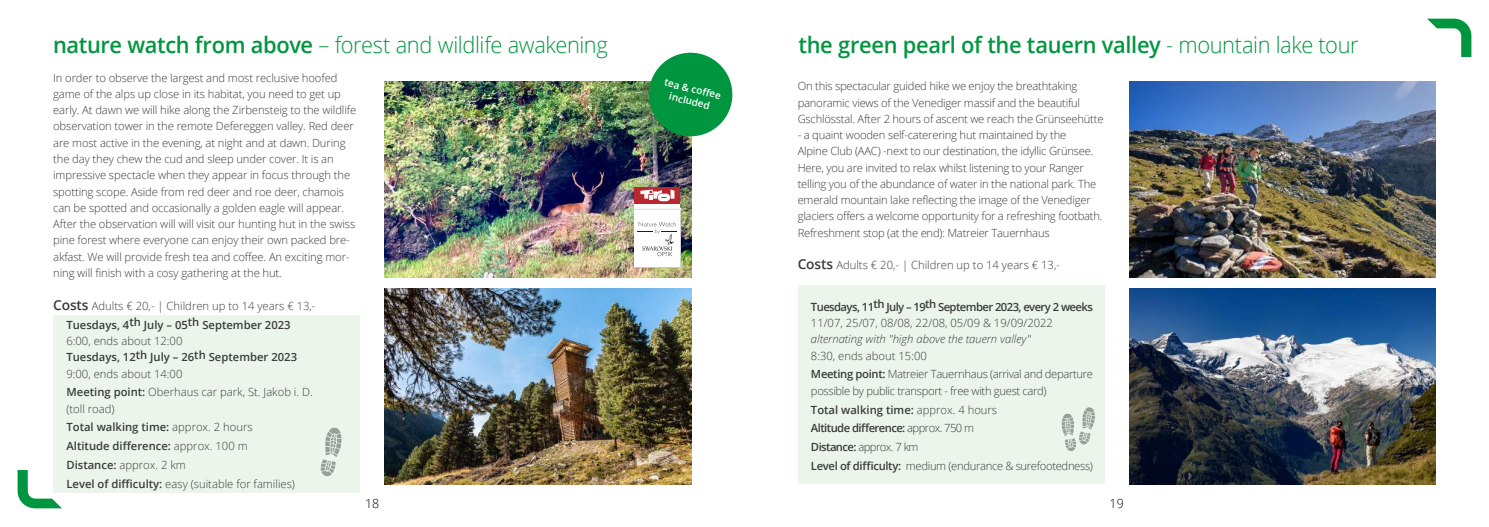
<style>
.page{position:relative;width:1489px;height:527px;background:#fff}
.page>*{position:absolute;margin:0;border:0;box-sizing:border-box;transform-origin:0 0}
.t1{font:300 22.5px "Open Sans";letter-spacing:-.02em;color:#00963f}
.t2{font:600 22.5px "Open Sans";letter-spacing:-.015em;color:#00963f}
.t3{font:300 12.5px "Open Sans";color:#000}
.t4{font:300 11.25px/16.2px "Open Sans";letter-spacing:-.01em;color:#3b3b3a}
.t5{font:300 11.25px/18.8px "Open Sans";letter-spacing:-.03em;color:#3b3b3a}
.t6{font:600 11.25px "Open Sans";letter-spacing:-.05em;color:#3b3b3a}
.t7{font:italic 300 11.25px "Open Sans";color:#3b3b3a}
.t8{font:600 11.25px "Open Sans";color:#3b3b3a}
.t9{font:600 10px/12.5px "Open Sans";color:#fff;text-align:center}
.s1{font-weight:600}
.s2{font-weight:600;font-size:13.75px}
.s3{font-weight:300}
</style>
<div class="page">
<svg style="left:18px;top:470px;width:44px;height:38px"></svg>
<svg style="left:1427px;top:19px;width:44px;height:38px"></svg>
<img style="left:1129px;top:288px;width:306px;height:196px">
<img style="left:1129px;top:81px;width:306px;height:196px">
<div style="left:53px;top:314px;width:307px;height:177px;background:#ebf5ec"></div>
<svg style="left:320px;top:427px;width:22px;height:49px"></svg>
<img style="left:384px;top:81px;width:307px;height:196px">
<svg style="left:634px;top:187px;width:46px;height:80px"></svg>
<div style="left:634px;top:187px;width:46px;height:17px;background:#b9282e"></div>
<svg style="left:640px;top:189px;width:34px;height:12px"></svg>
<div style="left:634px;top:210px;width:46px;height:57px;background:#fff"></div>
<svg style="left:637px;top:221px;width:39px;height:35px"></svg>
<div style="left:649px;top:53px;width:83px;height:83px;background:#00963f;border-radius:50%"></div>
<img style="left:384px;top:288px;width:307px;height:196px">
<div style="left:797px;top:285px;width:307px;height:199px;background:#ebf5ec"></div>
<svg style="left:1061px;top:407px;width:34px;height:44px"></svg>
<h1 class="t1" style="left:53px;top:29px;width:556px"><span class="s1">nature watch from above</span> – forest and wildlife awakening</h1>
<p class="t4" style="left:53px;top:69px;width:304px">In order to observe the largest and most reclusive hoofed game of the alps up close in its habitat, you need to get up early. At dawn we will hike along the Zirbensteig to the wildlife observation tower in the remote Defereggen valley. Red deer are most active in the evening, at night and at dawn. During the day they chew the cud and sleep under cover. It is an impressive spectacle when they appear in focus through the spotting scope. Aside from red deer and roe deer, chamois can be spotted and occasionally a golden eagle will appear.<br>After the observation will will visit our hunting hut in the swiss pine forest where everyone can enjoy their own packed bre&shy;akfast. We will provide fresh tea and coffee. An exciting mor&shy;ning will finish with a cosy gathering at the hut.</p>
<p class="t4" style="left:66px;top:295px;width:250px;line-height:19.2px;text-indent:-13px"><span class="s2">Costs</span> Adults € 20,- | Children up to 14 years € 13,-<br><span class="s1">Tuesdays, 4</span><sup>th</sup> <span class="s1">July – 05</span><sup>th</sup> <span class="s1">September 2023</span></p>
<p class="t4" style="left:66px;top:332px;width:117px">6:00, ends about 12:00</p>
<p class="t8" style="left:66px;top:349px;width:232px">Tuesdays, 12th July – 26th September 2023</p>
<p class="t4" style="left:66px;top:363px;width:248px;line-height:18.8px">9:00, ends about 14:00<br><span class="s1">Meeting point:</span> Oberhaus car park, St. Jakob i. D.</p>
<p class="t4" style="left:66px;top:398px;width:230px;line-height:18.8px">(toll road)<br><span class="s1">Total walking time:</span> approx. 2 hours<br><span class="s1">Altitude difference:</span> approx. 100 m<br><span class="s1">Distance:</span> approx. 2 km<br><span class="s1">Level of difficulty:</span> easy (suitable for families)</p>
<h1 class="t2" style="left:798px;top:29px;width:561px">the green pearl of the tauern valley <span class="s3">- mountain lake tour</span></h1>
<p class="t9" style="left:666px;top:75px;width:59px;rotate:14deg">tea &amp; coff ee included</p>
<p class="t4" style="left:797px;top:78px;width:307px">On this spectacular guided hike we enjoy the breathtaking panoramic views of the Venediger massif and the beautiful<br>Gschlösstal. After 2 hours of ascent we reach the Grünseehütte</p>
<p class="t4" style="left:797px;top:126px;width:306px">- a quaint wooden self-caterering hut maintained by the<br>Alpine Club (AAC) -next to our destination, the idyllic Grünsee.<br>Here, you are invited to relax whilst listening to your Ranger telling you of the abundance of water in the national park. The emerald mountain lake reflecting the image of the Venediger glaciers offers a welcome opportunity for a refreshing footbath.<br>Refreshment stop (at the end): Matreier Tauernhaus</p>
<p class="t4" style="left:797px;top:256px;width:264px"><span class="s2">Costs</span> Adults € 20,- | Children up to 14 years € 13,-</p>
<p class="t6" style="left:811px;top:299px;width:283px">Tuesdays, 11th July – 19th September 2023, every 2 weeks</p>
<p class="t4" style="left:811px;top:314px;width:243px">11/07, 25/07, 08/08, 22/08, 05/09 &amp; 19/09/2022</p>
<p class="t7" style="left:811px;top:331px;width:221px">alternating with "high above the tauern valley"</p>
<p class="t5" style="left:811px;top:345px;width:284px">8:30, ends about 15:00<br><span class="s1">Meeting point:</span> Matreier Tauernhaus (arrival and departure</p>
<p class="t5" style="left:811px;top:380px;width:283px">possible by public transport - free with guest card)<br><span class="s1">Total walking time:</span> approx. 4 hours<br><span class="s1">Altitude difference:</span> approx. 750 m<br><span class="s1">Distance:</span> approx. 7 km<br><span class="s1">Level of difficulty:</span> medium (endurance &amp; surefootedness)</p>
<p class="t3" style="left:365px;top:494px;width:16px">18</p>
<p class="t3" style="left:1109px;top:494px;width:16px">19</p>
</div>
